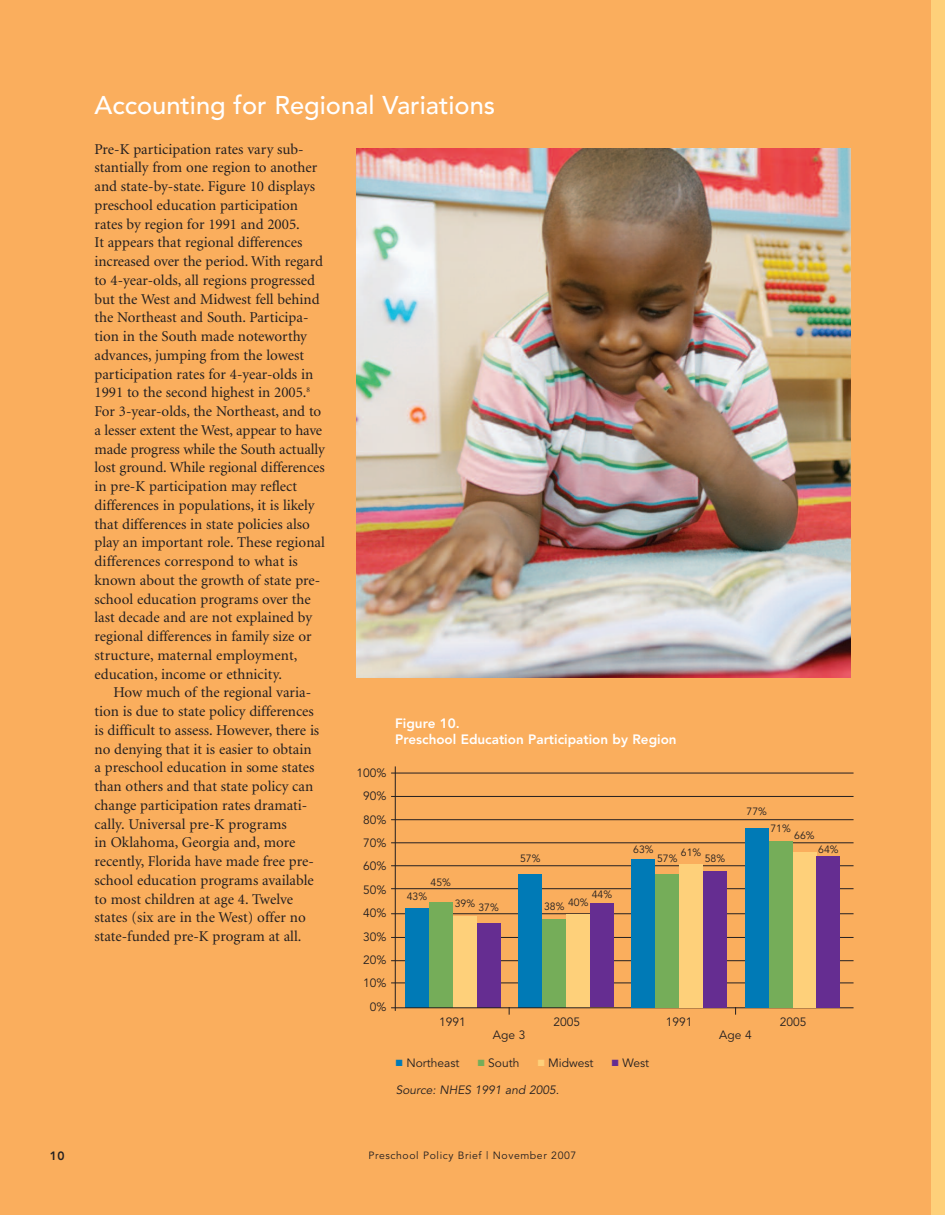
<style>
.page{position:relative;width:945px;height:1215px;background:#fff}
.page>*{position:absolute;margin:0;border:0;box-sizing:border-box;transform-origin:0 0}
.t1{font:500 25.5px "Avenir";color:#fff}
.t2{font:15px/18.8px "Minion";color:#231f20}
.t3{font:800 13.5px/16.5px "Avenir";color:#fff}
.t4{font:12px/23.4px "Avenir";color:#231f20;text-align:right}
.t5{font:italic 12px "Avenir";color:#231f20}
.t6{font:800 12px "Avenir";color:#231f20}
.t7{font:10.5px "Avenir";letter-spacing:.055em;color:#231f20}
.s1{color:#007ab6}
.s2{color:#75ad59}
.s3{color:#fed07a}
.s4{color:#652d91}
</style>
<div class="page">
<div style="left:0;top:0;width:932px;height:1215px;background:#faae5d"></div>
<div style="left:932px;top:0;width:13px;height:1215px;background:#fed07a"></div>
<hr style="left:395px;top:766px;width:1px;height:245px;background:#231f20">
<hr style="left:391px;top:983px;width:463px;height:1px;background:#231f20">
<hr style="left:391px;top:960px;width:463px;height:1px;background:#231f20">
<hr style="left:391px;top:937px;width:463px;height:1px;background:#231f20">
<hr style="left:391px;top:913px;width:463px;height:1px;background:#231f20">
<hr style="left:391px;top:843px;width:463px;height:1px;background:#231f20">
<hr style="left:391px;top:819px;width:463px;height:1px;background:#231f20">
<hr style="left:391px;top:865px;width:463px;height:1px;background:#231f20">
<hr style="left:391px;top:888px;width:463px;height:1px;background:#231f20">
<hr style="left:391px;top:796px;width:463px;height:1px;background:#231f20">
<hr style="left:391px;top:773px;width:463px;height:1px;background:#231f20">
<div style="left:405px;top:908px;width:24px;height:99px;background:#007ab6"></div>
<div style="left:429px;top:902px;width:24px;height:105px;background:#75ad59"></div>
<div style="left:453px;top:916px;width:24px;height:91px;background:#fed07a"></div>
<div style="left:477px;top:923px;width:23px;height:84px;background:#652d91"></div>
<div style="left:518px;top:874px;width:24px;height:133px;background:#007ab6"></div>
<div style="left:542px;top:919px;width:24px;height:88px;background:#75ad59"></div>
<div style="left:566px;top:914px;width:24px;height:93px;background:#fed07a"></div>
<div style="left:590px;top:904px;width:24px;height:103px;background:#652d91"></div>
<hr style="left:391px;top:1008px;width:463px;height:1px;background:#231f20">
<div style="left:631px;top:859px;width:24px;height:148px;background:#007ab6"></div>
<div style="left:655px;top:874px;width:24px;height:133px;background:#75ad59"></div>
<div style="left:679px;top:864px;width:24px;height:143px;background:#fed07a"></div>
<div style="left:703px;top:871px;width:24px;height:136px;background:#652d91"></div>
<div style="left:745px;top:828px;width:24px;height:179px;background:#007ab6"></div>
<div style="left:769px;top:841px;width:24px;height:166px;background:#75ad59"></div>
<div style="left:793px;top:852px;width:23px;height:155px;background:#fed07a"></div>
<div style="left:816px;top:856px;width:24px;height:151px;background:#652d91"></div>
<img style="left:356px;top:148px;width:494px;height:530px">
<h1 class="t1" style="left:94px;top:94px;width:402px">Accounting for Regional Variations</h1>
<p class="t2" style="left:94px;top:141px;width:232px">Pre-K participation rates vary sub&shy;stantially from one region to another and state-by-state. Figure 10 displays preschool education participation rates by region for 1991 and 2005.<br>It appears that regional differences increased over the period. With regard to 4-year-olds, all regions progressed but the West and Midwest fell behind the Northeast and South. Participa&shy;tion in the South made noteworthy advances, jumping from the lowest participation rates for 4-year-olds in 1991 to the second highest in 2005.<sup>8<br></sup>For 3-year-olds, the Northeast, and to a lesser extent the West, appear to have made progress while the South actually lost ground. While regional differences in pre-K participation may reflect differences in populations, it is likely that differences in state policies also play an important role. These regional differences correspond to what is known about the growth of state pre&shy;school education programs over the last decade and are not explained by regional differences in family size or structure, maternal employment, education, income or ethnicity.</p>
<p class="t2" style="left:94px;top:685px;width:226px;text-indent:19px">How much of the regional varia&shy;tion is due to state policy differences is difficult to assess. However, there is no denying that it is easier to obtain a preschool education in some states than others and that state policy can change participation rates dramati&shy;cally. Universal pre-K programs<br>in Oklahoma, Georgia and, more recently, Florida have made free pre&shy;school education programs available to most children at age 4. Twelve states (six are in the West) offer no state-funded pre-K program at all.</p>
<p class="t3" style="left:395px;top:716px;width:283px">Figure 10.<br>Preschool Education Participation by Region</p>
<p class="t4" style="left:356px;top:762px;width:32px">100%<br>90%<br>80%<br>70%<br>60%<br>50%<br>40%<br>30%<br>20%<br>10%<br>0%</p>
<p class="t7" style="left:633px;top:845px;width:22px">63%</p>
<p class="t7" style="left:681px;top:849px;width:22px">61%</p>
<p class="t7" style="left:657px;top:854px;width:22px">57%</p>
<p class="t7" style="left:520px;top:854px;width:22px">57%</p>
<p class="t7" style="left:705px;top:854px;width:22px">58%</p>
<p class="t7" style="left:431px;top:878px;width:22px">45%</p>
<p class="t7" style="left:592px;top:890px;width:22px">44%</p>
<p class="t7" style="left:407px;top:892px;width:22px">43%</p>
<p class="t7" style="left:544px;top:900px;width:46px">38% 40%</p>
<p class="t7" style="left:455px;top:901px;width:45px">39% 37%</p>
<p class="t4" style="left:439px;top:1011px;width:28px">1991</p>
<p class="t4" style="left:553px;top:1011px;width:28px">2005</p>
<p class="t4" style="left:666px;top:1011px;width:28px">1991</p>
<p class="t7" style="left:747px;top:807px;width:22px">77%</p>
<p class="t7" style="left:770px;top:824px;width:22px">71%</p>
<p class="t7" style="left:794px;top:831px;width:22px">66%</p>
<p class="t7" style="left:818px;top:845px;width:22px">64%</p>
<p class="t4" style="left:780px;top:1011px;width:28px">2005</p>
<p class="t4" style="left:493px;top:1024px;width:34px">Age 3</p>
<p class="t4" style="left:396px;top:1052px;width:65px"><span class="s1">■</span> Northeast</p>
<p class="t4" style="left:478px;top:1052px;width:43px"><span class="s2">■</span> South</p>
<p class="t4" style="left:538px;top:1052px;width:57px"><span class="s3">■</span> Midwest</p>
<p class="t4" style="left:612px;top:1052px;width:39px"><span class="s4">■</span> West</p>
<p class="t5" style="left:396px;top:1085px;width:165px">Source: NHES 1991 and 2005.</p>
<p class="t6" style="left:50px;top:1150px;width:16px">10</p>
<p class="t7" style="left:369px;top:1151px;width:209px">Preschool Policy Brief | November 2007</p>
<p class="t4" style="left:719px;top:1024px;width:34px">Age 4</p>
</div>
